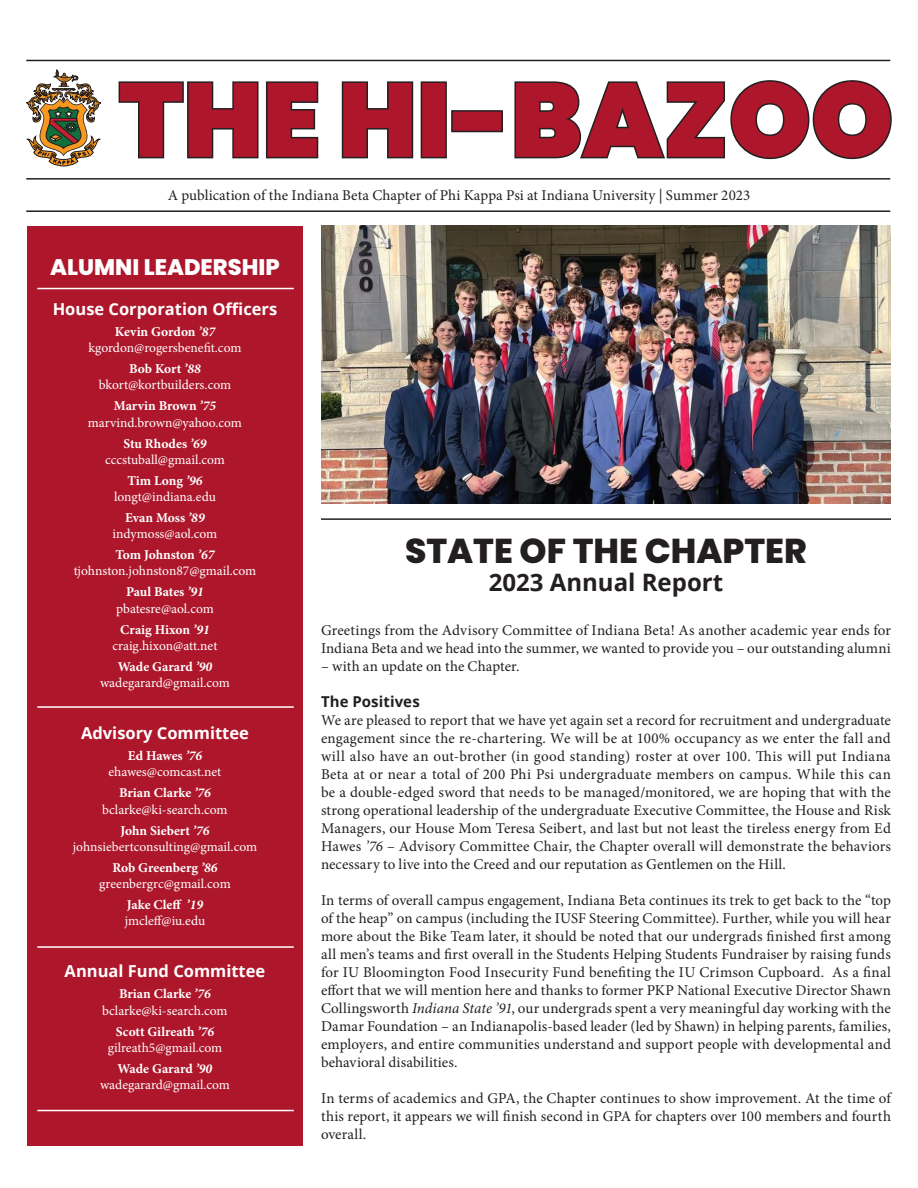
<style>
.page{position:relative;width:918px;height:1188px;background:#fff}
.page>*{position:absolute;margin:0;border:0;box-sizing:border-box;transform-origin:0 0}
.t1{font:800 34.5px "Poppins";color:#231f20}
.t2{font:700 24px "Open Sans";color:#231f20}
.t3{font:800 22.5px "Poppins";color:#fff}
.t4{font:700 16.5px "Open Sans";color:#fff}
.t5{font:15px/18px "Minion Pro";letter-spacing:.005em;color:#231f20;text-align:justify}
.t6{font:700 15px "Open Sans";letter-spacing:.005em;color:#231f20}
.t7{font:13.5px "Minion Pro";color:#fff}
.t8{font:700 13.5px "Minion Pro";letter-spacing:-.005em;color:#fff}
.s1{font-style:italic}
</style>
<div class="page">
<hr style="left:26px;top:60px;width:864px;height:1px;background:#231f20">
<hr style="left:26px;top:178px;width:864px;height:2px;background:#231f20">
<hr style="left:26px;top:210px;width:864px;height:2px;background:#231f20">
<svg style="left:119px;top:81px;width:140px;height:77px"></svg>
<svg style="left:266px;top:81px;width:52px;height:77px;background:#a53040"></svg>
<svg style="left:342px;top:81px;width:71px;height:77px"></svg>
<svg style="left:421px;top:81px;width:82px;height:77px"></svg>
<svg style="left:514px;top:80px;width:378px;height:79px"></svg>
<svg style="left:26px;top:70px;width:75px;height:96px"></svg>
<div style="left:27px;top:226px;width:276px;height:919px;background:#ae172b"></div>
<hr style="left:37px;top:706px;width:257px;height:2px;background:#fff">
<hr style="left:37px;top:946px;width:257px;height:2px;background:#fff">
<hr style="left:37px;top:1110px;width:257px;height:1px;background:#fff">
<hr style="left:37px;top:288px;width:257px;height:1px;background:#fff">
<img style="left:321px;top:226px;width:570px;height:278px">
<hr style="left:321px;top:518px;width:570px;height:2px;background:#231f20">
<p class="t5" style="left:168px;top:186px;width:584px">A publication of the Indiana Beta Chapter of Phi Kappa Psi at Indiana University | Summer 2023</p>
<p class="t3" style="left:50px;top:255px;width:231px">ALUMNI LEADERSHIP</p>
<p class="t4" style="left:53px;top:297px;width:226px">House Corporation Officers</p>
<p class="t8" style="left:115px;top:322px;width:102px">Kevin Gordon <span class="s1">’87</span></p>
<p class="t7" style="left:89px;top:339px;width:154px">kgordon@rogersbenefit.com</p>
<p class="t8" style="left:129px;top:359px;width:73px">Bob Kort <span class="s1">’88</span></p>
<p class="t7" style="left:99px;top:376px;width:134px">bkort@kortbuilders.com</p>
<p class="t8" style="left:114px;top:397px;width:104px">Marvin Brown <span class="s1">’75</span></p>
<p class="t7" style="left:88px;top:413px;width:156px">marvind.brown@yahoo.com</p>
<p class="t8" style="left:123px;top:434px;width:85px">Stu Rhodes <span class="s1">’69</span></p>
<p class="t7" style="left:105px;top:451px;width:121px">cccstuball@gmail.com</p>
<p class="t8" style="left:127px;top:471px;width:77px">Tim Long <span class="s1">’96</span></p>
<p class="t7" style="left:114px;top:488px;width:103px">longt@indiana.edu</p>
<p class="t8" style="left:125px;top:508px;width:81px">Evan Moss <span class="s1">’89</span></p>
<p class="t7" style="left:113px;top:525px;width:106px">indymoss@aol.com</p>
<p class="t8" style="left:116px;top:545px;width:100px">Tom Johnston <span class="s1">’67</span></p>
<p class="t7" style="left:74px;top:562px;width:184px">tjohnston.johnston87@gmail.com</p>
<p class="t8" style="left:126px;top:583px;width:79px">Paul Bates <span class="s1">’91</span></p>
<p class="t7" style="left:116px;top:599px;width:99px">pbatesre@aol.com</p>
<p class="t8" style="left:120px;top:620px;width:91px">Craig Hixon <span class="s1">’91</span></p>
<p class="t7" style="left:113px;top:637px;width:106px">craig.hixon@att.net</p>
<p class="t8" style="left:118px;top:657px;width:96px">Wade Garard <span class="s1">’90</span></p>
<p class="t7" style="left:100px;top:674px;width:131px">wadegarard@gmail.com</p>
<p class="t4" style="left:81px;top:722px;width:169px">Advisory Committee</p>
<p class="t8" style="left:128px;top:746px;width:76px">Ed Hawes <span class="s1">’76</span></p>
<p class="t7" style="left:109px;top:763px;width:114px">ehawes@comcast.net</p>
<p class="t8" style="left:119px;top:784px;width:93px">Brian Clarke <span class="s1">’76</span></p>
<p class="t7" style="left:102px;top:800px;width:127px">bclarke@ki-search.com</p>
<p class="t8" style="left:120px;top:821px;width:91px">John Siebert <span class="s1">’76</span></p>
<p class="t7" style="left:73px;top:838px;width:186px">johnsiebertconsulting@gmail.com</p>
<p class="t8" style="left:112px;top:858px;width:107px">Rob Greenberg <span class="s1">’86</span></p>
<p class="t7" style="left:99px;top:875px;width:133px">greenbergrc@gmail.com</p>
<p class="t8" style="left:127px;top:895px;width:78px">Jake Cleff <span class="s1">’19</span></p>
<p class="t7" style="left:125px;top:912px;width:82px">jmcleff@iu.edu</p>
<p class="t4" style="left:65px;top:960px;width:202px">Annual Fund Committee</p>
<p class="t8" style="left:119px;top:985px;width:93px">Brian Clarke <span class="s1">’76</span></p>
<p class="t7" style="left:102px;top:1001px;width:127px">bclarke@ki-search.com</p>
<p class="t8" style="left:116px;top:1022px;width:100px">Scott Gilreath <span class="s1">’76</span></p>
<p class="t7" style="left:108px;top:1039px;width:116px">gilreath5@gmail.com</p>
<p class="t8" style="left:118px;top:1059px;width:96px">Wade Garard <span class="s1">’90</span></p>
<p class="t7" style="left:100px;top:1076px;width:131px">wadegarard@gmail.com</p>
<p class="t1" style="left:405px;top:531px;width:403px">STATE OF THE CHAPTER</p>
<p class="t2" style="left:489px;top:566px;width:236px">2023 Annual Report</p>
<p class="t5" style="left:321px;top:621px;width:572px">Greetings from the Advisory Committee of Indiana Beta! As another academic year ends for<br>Indiana Beta and we head into the summer, we wanted to provide you – our outstanding alumni</p>
<p class="t5" style="left:321px;top:657px;width:200px">– with an update on the Chapter.</p>
<p class="t6" style="left:321px;top:691px;width:100px">The Positives</p>
<p class="t5" style="left:321px;top:711px;width:572px">We are pleased to report that we have yet again set a record for recruitment and undergraduate engagement since the re-chartering. We will be at 100% occupancy as we enter the fall and will also have an out-brother (in good standing) roster at over 100. This will put Indiana Beta at or near a total of 200 Phi Psi undergraduate members on campus. While this can be a double-edged sword that needs to be managed/monitored, we are hoping that with the strong operational leadership of the undergraduate Executive Committee, the House and Risk Managers, our House Mom Teresa Seibert, and last but not least the tireless energy from Ed Hawes <span class="s1">’76</span> – Advisory Committee Chair, the Chapter overall will demonstrate the behaviors necessary to live into the Creed and our reputation as Gentlemen on the Hill.</p>
<p class="t5" style="left:321px;top:891px;width:572px">In terms of overall campus engagement, Indiana Beta continues its trek to get back to the “top of the heap” on campus (including the IUSF Steering Committee). Further, while you will hear more about the Bike Team later, it should be noted that our undergrads finished first among all men’s teams and first overall in the Students Helping Students Fundraiser by raising funds for IU Bloomington Food Insecurity Fund benefiting the IU Crimson Cupboard. As a final effort that we will mention here and thanks to former PKP National Executive Director Shawn Collingsworth <span class="s1">Indiana State ’91</span>, our undergrads spent a very meaningful day working with the Damar Foundation – an Indianapolis-based leader (led by Shawn) in helping parents, families, employers, and entire communities understand and support people with developmental and behavioral disabilities.</p>
<p class="t5" style="left:321px;top:1089px;width:572px">In terms of academics and GPA, the Chapter continues to show improvement. At the time of this report, it appears we will finish second in GPA for chapters over 100 members and fourth overall.</p>
</div>
